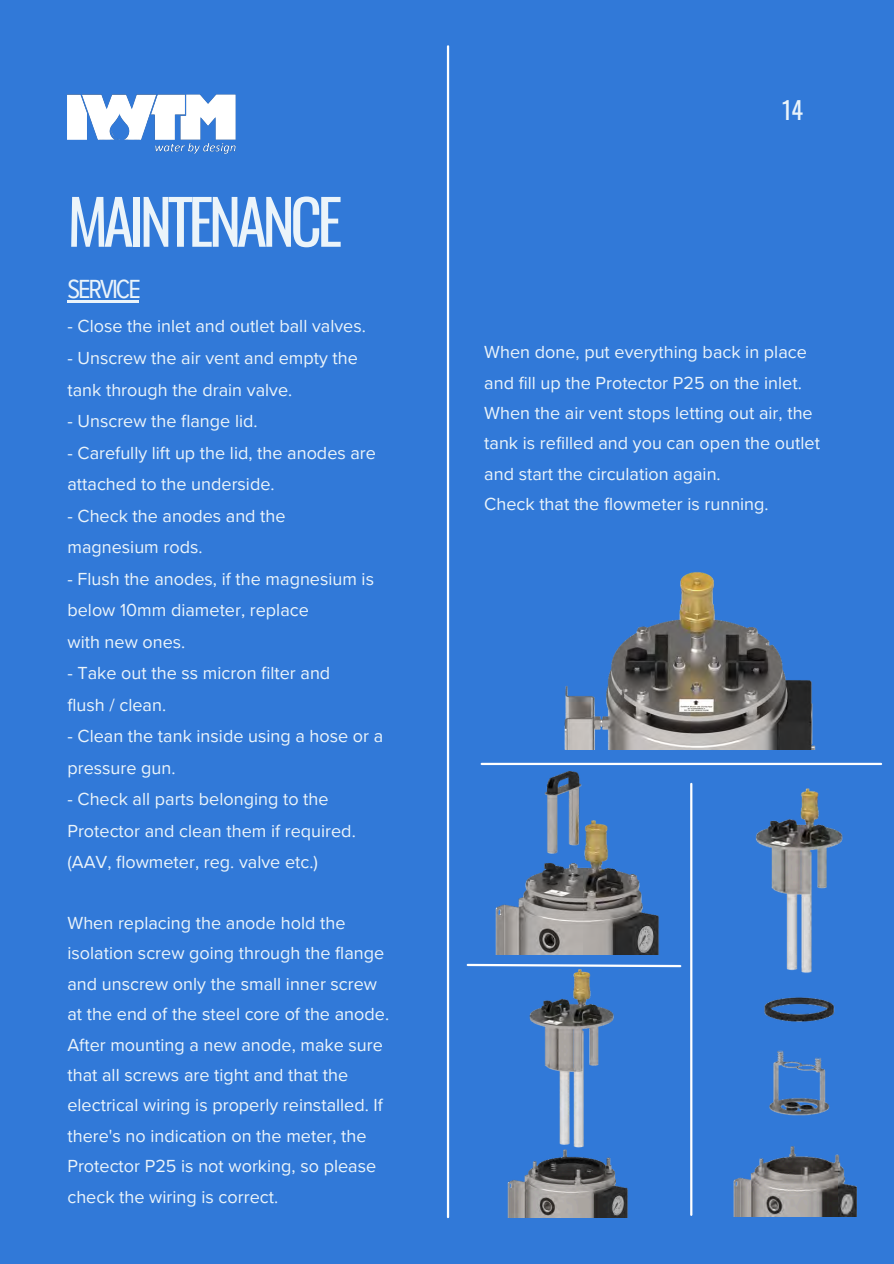
<style>
.page{position:relative;width:894px;height:1264px;background:#fff}
.page>*{position:absolute;margin:0;border:0;box-sizing:border-box;transform-origin:0 0}
.t1{font:61.5px "Oswald";letter-spacing:-.075em;color:#ebf4fa}
.t2{font:27px "Proxima Nova Cond";letter-spacing:-.075em;color:#ebf4fa}
.t3{font:24px "Oswald";color:#ebf4fa}
.t4{font:18px/30.3px "Proxima Nova";color:#ebf4fa}
</style>
<div class="page">
<div style="left:0;top:0;width:893px;height:1263px;background:#3179d8"></div>
<hr style="left:447px;top:46px;width:2px;height:1171px;background:#fff">
<hr style="left:67px;top:300px;width:72px;height:3px;background:#ebf4fa">
<img style="left:564px;top:572px;width:252px;height:178px">
<img style="left:482px;top:765px;width:185px;height:189px">
<img style="left:498px;top:953px;width:146px;height:264px">
<img style="left:713px;top:762px;width:169px;height:454px">
<hr style="left:690px;top:784px;width:2px;height:430px;background:#fff">
<hr style="left:481px;top:762px;width:399px;height:3px;background:#fff">
<svg style="left:466px;top:962px;width:216px;height:6px"></svg>
<img style="left:67px;top:94px;width:169px;height:60px">
<p class="t1" style="left:67px;top:173px;width:276px">MAINTENANCE</p>
<h2 class="t2" style="left:67px;top:273px;width:75px">SERVICE</h2>
<p class="t4" style="left:67px;top:312px;width:300px">- Close the inlet and outlet ball valves.</p>
<p class="t4" style="left:67px;top:342px;width:292px;line-height:31.5px">- Unscrew the air vent and empty the tank through the drain valve.</p>
<p class="t4" style="left:67px;top:406px;width:192px">- Unscrew the flange lid.</p>
<p class="t4" style="left:67px;top:437px;width:310px;line-height:31.5px">- Carefully lift up the lid, the anodes are attached to the underside.</p>
<p class="t4" style="left:67px;top:501px;width:220px">- Check the anodes and the</p>
<p class="t4" style="left:67px;top:532px;width:137px">magnesium rods.</p>
<p class="t4" style="left:67px;top:563px;width:308px;line-height:31.5px">- Flush the anodes, if the magnesium is below 10mm diameter, replace</p>
<p class="t4" style="left:67px;top:627px;width:119px">with new ones.</p>
<p class="t4" style="left:67px;top:658px;width:264px">- Take out the ss micron filter and</p>
<p class="t4" style="left:67px;top:690px;width:100px">flush / clean.</p>
<p class="t4" style="left:67px;top:720px;width:317px;line-height:31.5px">- Clean the tank inside using a hose or a pressure gun.</p>
<p class="t4" style="left:67px;top:783px;width:290px;line-height:31.5px">- Check all parts belonging to the<br>Protector and clean them if required. (AAV, flowmeter, reg. valve etc.)</p>
<p class="t4" style="left:67px;top:908px;width:323px">When replacing the anode hold the isolation screw going through the flange and unscrew only the small inner screw at the end of the steel core of the anode.<br>After mounting a new anode, make sure that all screws are tight and that the electrical wiring is properly reinstalled. If there's no indication on the meter, the Protector P25 is not working, so please check the wiring is correct.</p>
<h1 class="t3" style="left:781px;top:91px;width:23px">14</h1>
<p class="t4" style="left:484px;top:337px;width:337px">When done, put everything back in place and fill up the Protector P25 on the inlet.<br>When the air vent stops letting out air, the tank is refilled and you can open the outlet and start the circulation again.</p>
<p class="t4" style="left:484px;top:489px;width:286px">Check that the flowmeter is running.</p>
</div>
